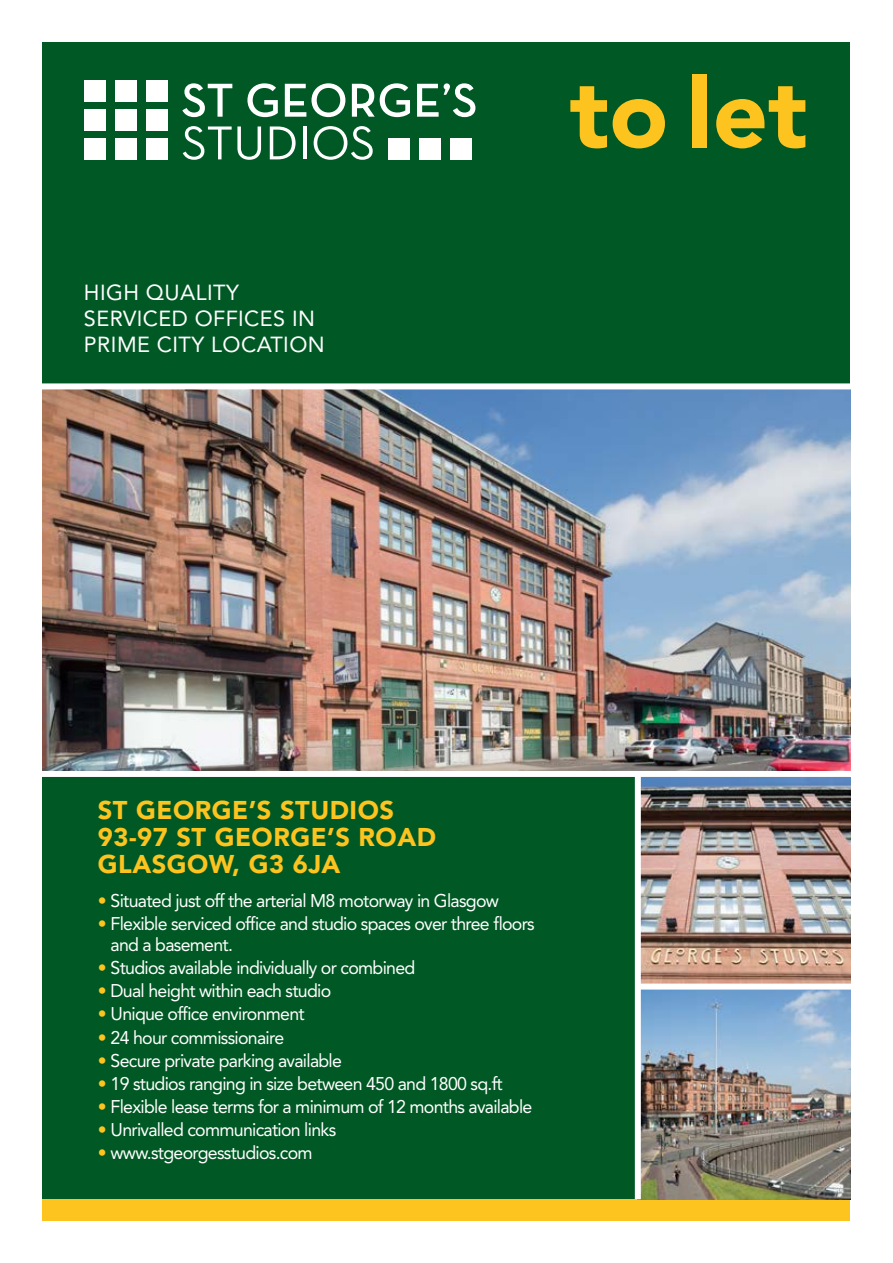
<style>
.page{position:relative;width:893px;height:1263px;background:#fff}
.page>*{position:absolute;margin:0;border:0;box-sizing:border-box;transform-origin:0 0}
.t1{font:900 96.9px "Avenir LT Std";color:#fdc41f}
.t2{font:900 25.5px/27px "Avenir LT Std";letter-spacing:.02em;color:#fdc41f}
.t3{font:21.6px/26px "Avenir LT Std";letter-spacing:.02em;color:#fff}
.t4{font:18.3px/21px "Avenir LT Std";letter-spacing:-.04em;color:#fff}
.s1{color:#fdc41f}
</style>
<div class="page">
<div style="left:43px;top:43px;width:807px;height:1156px;background:#005924"></div>
<div style="left:43px;top:1199px;width:807px;height:21px;background:#fdc41f"></div>
<img style="left:43px;top:389px;width:807px;height:382px">
<img style="left:641px;top:777px;width:209px;height:206px">
<img style="left:641px;top:989px;width:209px;height:210px">
<div style="left:0;top:383px;width:893px;height:6px;background:#fff"></div>
<div style="left:0;top:771px;width:893px;height:6px;background:#fff"></div>
<div style="left:638px;top:983px;width:255px;height:6px;background:#fff"></div>
<div style="left:635px;top:771px;width:6px;height:428px;background:#fff"></div>
<div style="left:84px;top:80px;width:22px;height:22px;background:#fff"></div>
<div style="left:115px;top:80px;width:22px;height:22px;background:#fff"></div>
<div style="left:146px;top:80px;width:22px;height:22px;background:#fff"></div>
<div style="left:84px;top:109px;width:22px;height:22px;background:#fff"></div>
<div style="left:115px;top:109px;width:22px;height:22px;background:#fff"></div>
<div style="left:146px;top:109px;width:22px;height:22px;background:#fff"></div>
<div style="left:84px;top:138px;width:22px;height:22px;background:#fff"></div>
<div style="left:115px;top:138px;width:22px;height:22px;background:#fff"></div>
<div style="left:146px;top:138px;width:22px;height:22px;background:#fff"></div>
<div style="left:388px;top:138px;width:22px;height:22px;background:#fff"></div>
<div style="left:419px;top:138px;width:22px;height:22px;background:#fff"></div>
<div style="left:450px;top:138px;width:22px;height:22px;background:#fff"></div>
<svg style="left:182px;top:83px;width:50px;height:34px"></svg>
<svg style="left:247px;top:83px;width:31px;height:34px"></svg>
<svg style="left:285px;top:83px;width:60px;height:34px"></svg>
<svg style="left:352px;top:83px;width:58px;height:34px"></svg>
<svg style="left:417px;top:83px;width:58px;height:34px"></svg>
<svg style="left:183px;top:126px;width:78px;height:34px"></svg>
<svg style="left:270px;top:126px;width:26px;height:33px"></svg>
<hr style="left:303px;top:126px;width:3px;height:33px;background:#fff">
<svg style="left:314px;top:126px;width:59px;height:34px"></svg>
<p class="t3" style="left:84px;top:279px;width:242px">HIGH QUALITY<br>SERVICED OFFICES IN<br>PRIME CITY LOCATION</p>
<h1 class="t1" style="left:570px;top:55px;width:239px">to let</h1>
<h2 class="t2" style="left:98px;top:796px;width:340px">ST GEORGE’S STUDIOS<br>93-97 ST GEORGE’S ROAD<br>GLASGOW, G3 6JA</h2>
<p class="t4" style="left:98px;top:890px;width:403px"><span class="s1">•</span> Situated just off the arterial M8 motorway in Glasgow</p>
<p class="t4" style="left:111px;top:913px;width:426px;text-indent:-13px"><span class="s1">•</span> Flexible serviced office and studio spaces over three floors and a basement.</p>
<p class="t4" style="left:98px;top:957px;width:319px"><span class="s1">•</span> Studios available individually or combined</p>
<p class="t4" style="left:98px;top:980px;width:235px"><span class="s1">•</span> Dual height within each studio</p>
<p class="t4" style="left:98px;top:1004px;width:208px"><span class="s1">•</span> Unique office environment</p>
<p class="t4" style="left:98px;top:1027px;width:188px"><span class="s1">•</span> 24 hour commissionaire</p>
<p class="t4" style="left:98px;top:1050px;width:246px"><span class="s1">•</span> Secure private parking available</p>
<p class="t4" style="left:98px;top:1073px;width:407px"><span class="s1">•</span> 19 studios ranging in size between 450 and 1800 sq.ft</p>
<p class="t4" style="left:98px;top:1096px;width:436px"><span class="s1">•</span> Flexible lease terms for a minimum of 12 months available</p>
<p class="t4" style="left:98px;top:1119px;width:240px"><span class="s1">•</span> Unrivalled communication links</p>
<p class="t4" style="left:98px;top:1142px;width:216px"><span class="s1">•</span> www.stgeorgesstudios.com</p>
</div>
